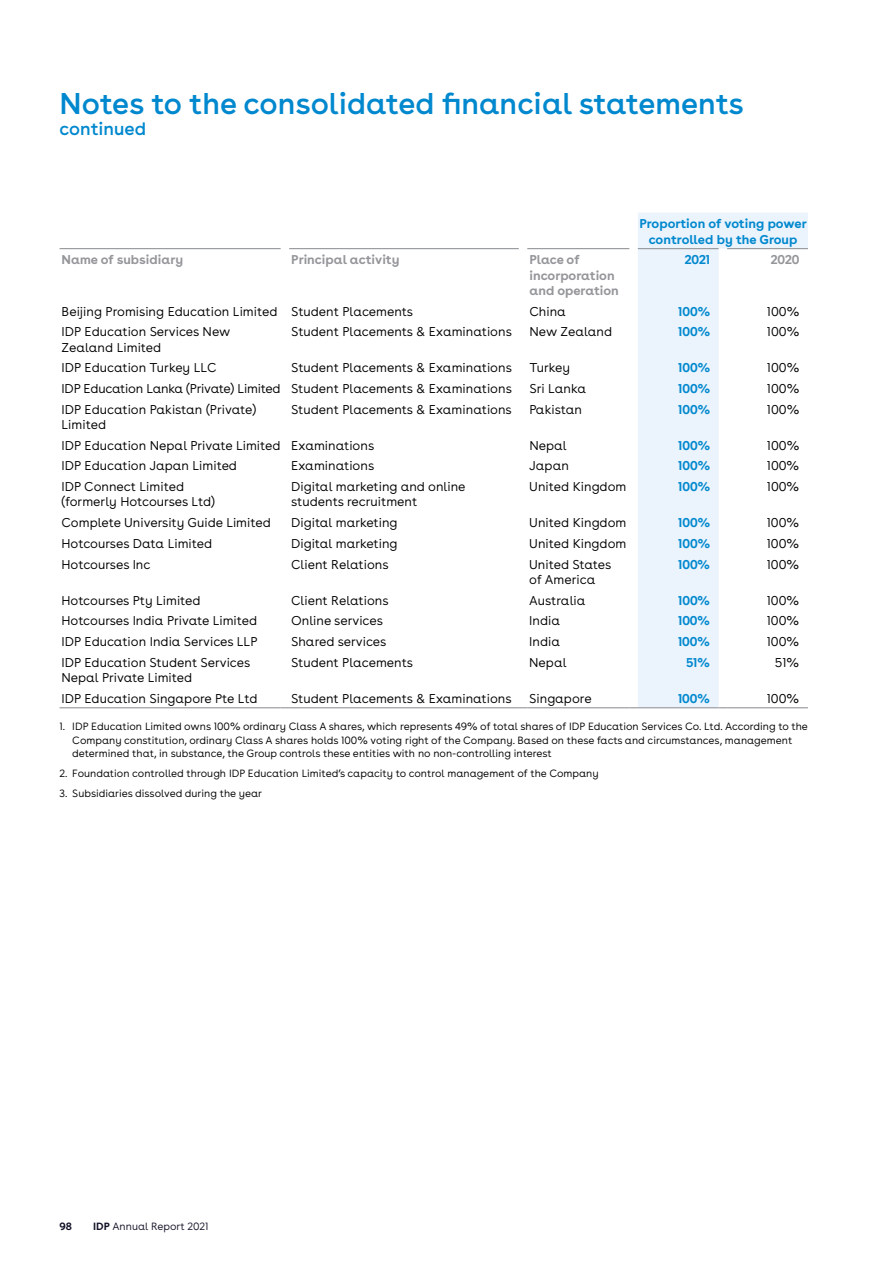
<style>
.page{position:relative;width:893px;height:1263px;background:#fff}
.page>*{position:absolute;margin:0;border:0;box-sizing:border-box;transform-origin:0 0}
.t1{font:30px "Buenos Aires";color:#0088ce}
.t2{font:18px "Buenos Aires";color:#0088ce}
.t3{font:300 12.75px/15.3px "Buenos Aires";color:#000}
.t4{font:700 12.75px/15.3px "Buenos Aires";color:#0088ce;text-align:center}
.t5{font:700 12.75px/15.3px "Buenos Aires";color:#94969a}
.t6{font:300 12.75px "Buenos Aires";letter-spacing:-.02em;color:#000}
.t7{font:300 10.5px/13.5px "Buenos Aires";color:#000}
.t8{font:300 10.5px "Buenos Aires";color:#121227}
.t9{font:700 10.5px "Buenos Aires";color:#121227}
.s1{font-weight:700}
</style>
<div class="page">
<svg style="left:638px;top:213px;width:170px;height:494px;fill:#ebf3fc"></svg>
<hr style="left:60px;top:707px;width:221px;height:1px;background:#94969a">
<hr style="left:289px;top:707px;width:230px;height:1px;background:#94969a">
<hr style="left:527px;top:707px;width:102px;height:1px;background:#94969a">
<hr style="left:638px;top:707px;width:81px;height:1px;background:#94969a">
<hr style="left:727px;top:707px;width:81px;height:1px;background:#94969a">
<hr style="left:727px;top:248px;width:81px;height:1px;background:#94969a">
<hr style="left:638px;top:248px;width:81px;height:1px;background:#94969a">
<hr style="left:527px;top:248px;width:102px;height:1px;background:#94969a">
<hr style="left:289px;top:248px;width:230px;height:1px;background:#94969a">
<hr style="left:60px;top:248px;width:221px;height:1px;background:#94969a">
<h1 class="t1" style="left:60px;top:81px;width:686px">Notes to the consolidated financial statements</h1>
<h2 class="t2" style="left:60px;top:116px;width:88px">continued</h2>
<p class="t4" style="left:639px;top:216px;width:169px">Proportion of voting power controlled by the Group</p>
<p class="t5" style="left:62px;top:252px;width:123px">Name of subsidiary</p>
<p class="t5" style="left:291px;top:252px;width:110px">Principal activity</p>
<p class="t5" style="left:529px;top:252px;width:91px">Place of incorporation and operation</p>
<p class="t4" style="left:685px;top:252px;width:27px">2021</p>
<p class="t5" style="left:771px;top:252px;width:30px">2020</p>
<p class="t3" style="left:62px;top:303px;width:353px">Beijing Promising Education Limited Student Placements</p>
<p class="t3" style="left:529px;top:303px;width:38px">China</p>
<p class="t4" style="left:678px;top:303px;width:33px">100%</p>
<p class="t3" style="left:767px;top:303px;width:34px">100%</p>
<p class="t3" style="left:62px;top:324px;width:170px">IDP Education Services New<br>Zealand Limited</p>
<p class="t3" style="left:291px;top:324px;width:222px">Student Placements &amp; Examinations</p>
<p class="t3" style="left:529px;top:324px;width:84px">New Zealand</p>
<p class="t4" style="left:678px;top:324px;width:33px">100%</p>
<p class="t3" style="left:767px;top:324px;width:34px">100%</p>
<p class="t3" style="left:62px;top:360px;width:156px">IDP Education Turkey LLC</p>
<p class="t3" style="left:291px;top:360px;width:222px">Student Placements &amp; Examinations</p>
<p class="t3" style="left:529px;top:360px;width:42px">Turkey</p>
<p class="t4" style="left:678px;top:360px;width:33px">100%</p>
<p class="t3" style="left:767px;top:360px;width:34px">100%</p>
<p class="t6" style="left:62px;top:379px;width:452px">IDP Education Lanka (Private) Limited Student Placements &amp; Examinations</p>
<p class="t3" style="left:529px;top:381px;width:58px">Sri Lanka</p>
<p class="t4" style="left:678px;top:381px;width:33px">100%</p>
<p class="t3" style="left:767px;top:381px;width:34px">100%</p>
<p class="t3" style="left:62px;top:401px;width:196px">IDP Education Pakistan (Private)<br>Limited</p>
<p class="t3" style="left:291px;top:401px;width:222px">Student Placements &amp; Examinations</p>
<p class="t3" style="left:529px;top:401px;width:54px">Pakistan</p>
<p class="t4" style="left:678px;top:401px;width:33px">100%</p>
<p class="t3" style="left:767px;top:401px;width:34px">100%</p>
<p class="t3" style="left:62px;top:437px;width:314px">IDP Education Nepal Private Limited Examinations</p>
<p class="t3" style="left:529px;top:437px;width:39px">Nepal</p>
<p class="t4" style="left:678px;top:437px;width:33px">100%</p>
<p class="t3" style="left:767px;top:437px;width:34px">100%</p>
<p class="t3" style="left:62px;top:458px;width:177px">IDP Education Japan Limited</p>
<p class="t3" style="left:291px;top:458px;width:84px">Examinations</p>
<p class="t3" style="left:529px;top:458px;width:41px">Japan</p>
<p class="t4" style="left:678px;top:458px;width:33px">100%</p>
<p class="t3" style="left:767px;top:458px;width:34px">100%</p>
<p class="t3" style="left:62px;top:479px;width:155px">IDP Connect Limited (formerly Hotcourses Ltd)</p>
<p class="t3" style="left:291px;top:479px;width:176px">Digital marketing and online students recruitment</p>
<p class="t3" style="left:529px;top:479px;width:99px">United Kingdom</p>
<p class="t4" style="left:678px;top:479px;width:33px">100%</p>
<p class="t3" style="left:767px;top:479px;width:34px">100%</p>
<p class="t3" style="left:62px;top:515px;width:211px">Complete University Guide Limited</p>
<p class="t3" style="left:291px;top:515px;width:108px">Digital marketing</p>
<p class="t3" style="left:529px;top:515px;width:99px">United Kingdom</p>
<p class="t4" style="left:678px;top:515px;width:33px">100%</p>
<p class="t3" style="left:767px;top:515px;width:34px">100%</p>
<p class="t3" style="left:62px;top:535px;width:152px">Hotcourses Data Limited</p>
<p class="t3" style="left:291px;top:535px;width:108px">Digital marketing</p>
<p class="t3" style="left:529px;top:535px;width:99px">United Kingdom</p>
<p class="t4" style="left:678px;top:535px;width:33px">100%</p>
<p class="t3" style="left:767px;top:535px;width:34px">100%</p>
<p class="t3" style="left:62px;top:556px;width:90px">Hotcourses Inc</p>
<p class="t3" style="left:291px;top:556px;width:99px">Client Relations</p>
<p class="t3" style="left:529px;top:556px;width:84px">United States of America</p>
<p class="t4" style="left:678px;top:556px;width:33px">100%</p>
<p class="t3" style="left:767px;top:556px;width:34px">100%</p>
<p class="t3" style="left:61px;top:592px;width:141px">Hotcourses Pty Limited</p>
<p class="t3" style="left:291px;top:592px;width:99px">Client Relations</p>
<p class="t3" style="left:529px;top:592px;width:58px">Australia</p>
<p class="t4" style="left:678px;top:592px;width:33px">100%</p>
<p class="t3" style="left:767px;top:592px;width:34px">100%</p>
<p class="t3" style="left:61px;top:613px;width:197px">Hotcourses India Private Limited</p>
<p class="t3" style="left:291px;top:613px;width:93px">Online services</p>
<p class="t3" style="left:529px;top:613px;width:32px">India</p>
<p class="t4" style="left:678px;top:613px;width:33px">100%</p>
<p class="t3" style="left:767px;top:613px;width:34px">100%</p>
<p class="t3" style="left:61px;top:634px;width:198px">IDP Education India Services LLP</p>
<p class="t3" style="left:291px;top:634px;width:97px">Shared services</p>
<p class="t3" style="left:529px;top:634px;width:32px">India</p>
<p class="t4" style="left:678px;top:633px;width:33px">100%</p>
<p class="t3" style="left:767px;top:634px;width:34px">100%</p>
<p class="t3" style="left:61px;top:654px;width:190px">IDP Education Student Services<br>Nepal Private Limited</p>
<p class="t3" style="left:291px;top:654px;width:123px">Student Placements</p>
<p class="t3" style="left:529px;top:654px;width:39px">Nepal</p>
<p class="t4" style="left:686px;top:654px;width:25px">51%</p>
<p class="t3" style="left:775px;top:654px;width:26px">51%</p>
<p class="t3" style="left:61px;top:690px;width:198px">IDP Education Singapore Pte Ltd</p>
<p class="t3" style="left:291px;top:690px;width:222px">Student Placements &amp; Examinations</p>
<p class="t3" style="left:529px;top:690px;width:64px">Singapore</p>
<p class="t4" style="left:678px;top:690px;width:33px">100%</p>
<p class="t3" style="left:767px;top:690px;width:34px">100%</p>
<p class="t7" style="left:72px;top:720px;width:737px;text-indent:-13px">1. IDP Education Limited owns 100% ordinary Class A shares, which represents 49% of total shares of IDP Education Services Co. Ltd. According to the<br>Company constitution, ordinary Class A shares holds 100% voting right of the Company. Based on these facts and circumstances, management determined that, in substance, the Group controls these entities with no non-controlling interest</p>
<p class="t7" style="left:60px;top:767px;width:541px">2. Foundation controlled through IDP Education Limited’s capacity to control management of the Company</p>
<p class="t7" style="left:60px;top:786px;width:204px">3. Subsidiaries dissolved during the year</p>
<p class="t9" style="left:60px;top:1218px;width:14px">98</p>
<p class="t8" style="left:93px;top:1218px;width:117px"><span class="s1">IDP</span> Annual Report 2021</p>
</div>
